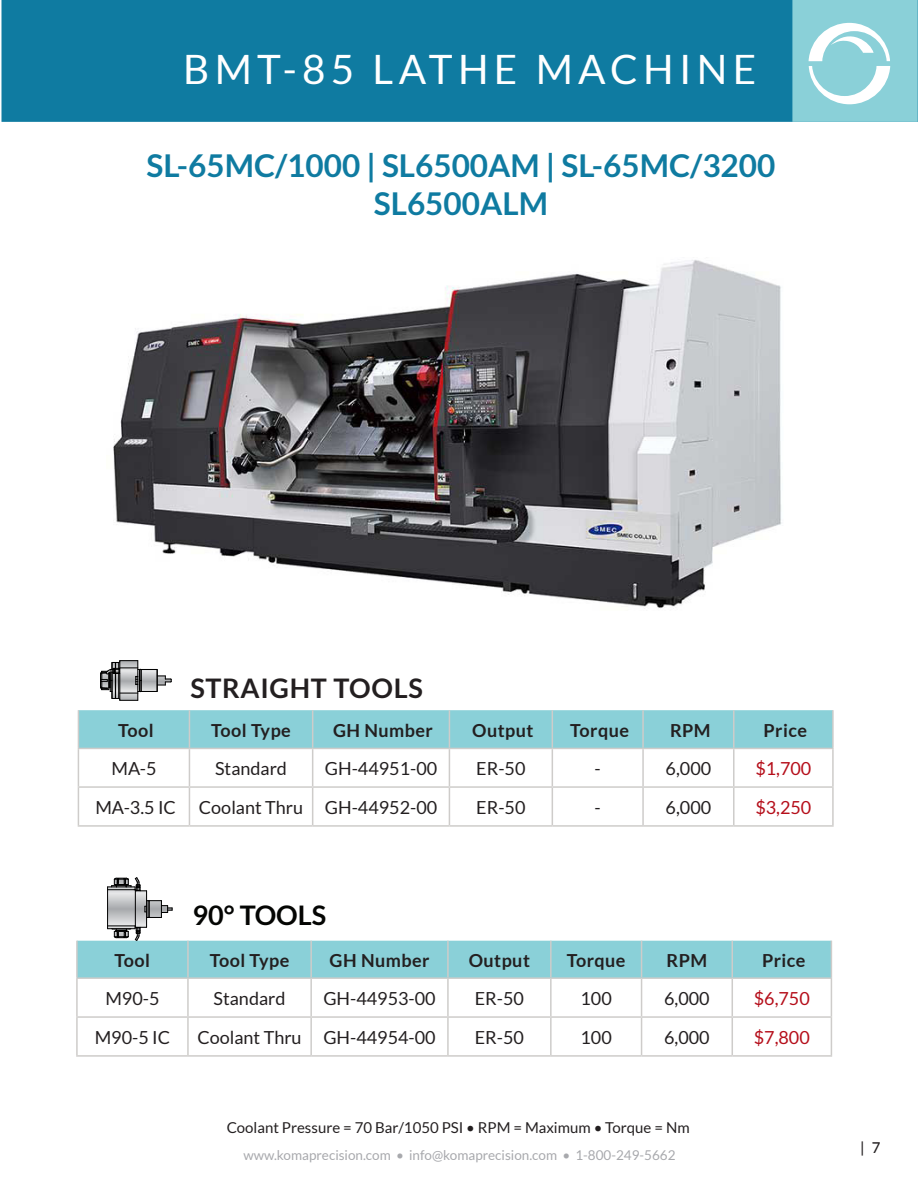
<style>
.page{position:relative;width:918px;height:1188px;background:#fff}
.page>*{position:absolute;margin:0;border:0;box-sizing:border-box;transform-origin:0 0}
.t1{font:40.5px "Lato";letter-spacing:.13em;color:#fff}
.t2{font:700 31.5px/37.8px "Lato";color:#0f7ba1;text-align:center}
.t3{font:700 27px "Lato";letter-spacing:.025em;color:#231f20}
.t4{font:700 27px "Lato";color:#040503}
.t5{font:18px "Lato";color:#231f20}
.t6{font:700 18px "Lato";letter-spacing:.025em;color:#231f20}
.t7{font:18px "Lato";color:#b50e1a}
.t8{font:15px "Lato";color:#231f20}
.t9{font:500 15px "Lato";color:#231f20}
.t10{font:13.5px "Lato";color:#a8a9ad}
</style>
<div class="page">
<div style="left:2px;top:0;width:916px;height:122px;background:#0f7ba1"></div>
<div style="left:792px;top:0;width:126px;height:122px;background:#8ad0d8"></div>
<svg style="left:809px;top:23px;width:81px;height:81px"></svg>
<hr style="left:76px;top:941px;width:2px;height:36px;background:#ceccca">
<hr style="left:831px;top:941px;width:1px;height:36px;background:#ceccca">
<hr style="left:76px;top:977px;width:112px;height:2px;background:#ceccca">
<hr style="left:76px;top:979px;width:2px;height:37px;background:#ceccca">
<hr style="left:188px;top:977px;width:123px;height:2px;background:#ceccca">
<hr style="left:187px;top:979px;width:2px;height:37px;background:#ceccca">
<hr style="left:311px;top:977px;width:137px;height:2px;background:#ceccca">
<hr style="left:310px;top:979px;width:2px;height:37px;background:#ceccca">
<hr style="left:448px;top:977px;width:103px;height:2px;background:#ceccca">
<hr style="left:447px;top:979px;width:2px;height:37px;background:#ceccca">
<hr style="left:551px;top:977px;width:91px;height:2px;background:#ceccca">
<hr style="left:550px;top:979px;width:2px;height:37px;background:#ceccca">
<hr style="left:642px;top:977px;width:90px;height:2px;background:#ceccca">
<hr style="left:641px;top:979px;width:1px;height:37px;background:#ceccca">
<hr style="left:732px;top:977px;width:100px;height:2px;background:#ceccca">
<hr style="left:732px;top:979px;width:1px;height:37px;background:#ceccca">
<hr style="left:831px;top:979px;width:1px;height:37px;background:#ceccca">
<hr style="left:76px;top:1016px;width:112px;height:2px;background:#ceccca">
<hr style="left:76px;top:1018px;width:2px;height:37px;background:#ceccca">
<hr style="left:188px;top:1016px;width:123px;height:2px;background:#ceccca">
<hr style="left:187px;top:1018px;width:2px;height:37px;background:#ceccca">
<hr style="left:311px;top:1016px;width:137px;height:2px;background:#ceccca">
<hr style="left:310px;top:1018px;width:2px;height:37px;background:#ceccca">
<hr style="left:448px;top:1016px;width:103px;height:2px;background:#ceccca">
<hr style="left:447px;top:1018px;width:2px;height:37px;background:#ceccca">
<hr style="left:551px;top:1016px;width:91px;height:2px;background:#ceccca">
<hr style="left:550px;top:1018px;width:2px;height:37px;background:#ceccca">
<hr style="left:642px;top:1016px;width:90px;height:2px;background:#ceccca">
<hr style="left:641px;top:1018px;width:1px;height:37px;background:#ceccca">
<hr style="left:732px;top:1016px;width:100px;height:2px;background:#ceccca">
<hr style="left:732px;top:1018px;width:1px;height:37px;background:#ceccca">
<hr style="left:831px;top:1018px;width:1px;height:37px;background:#ceccca">
<hr style="left:76px;top:1055px;width:112px;height:2px;background:#ceccca">
<hr style="left:188px;top:1055px;width:123px;height:2px;background:#ceccca">
<hr style="left:311px;top:1055px;width:137px;height:2px;background:#ceccca">
<hr style="left:448px;top:1055px;width:103px;height:2px;background:#ceccca">
<hr style="left:551px;top:1055px;width:91px;height:2px;background:#ceccca">
<hr style="left:642px;top:1055px;width:90px;height:2px;background:#ceccca">
<hr style="left:732px;top:1055px;width:100px;height:2px;background:#ceccca">
<div style="left:79px;top:710px;width:753px;height:38px;background:#8ad0d8"></div>
<hr style="left:78px;top:710px;width:1px;height:38px;background:#ceccca">
<hr style="left:189px;top:710px;width:1px;height:38px;background:#ceccca">
<hr style="left:312px;top:710px;width:1px;height:38px;background:#ceccca">
<hr style="left:449px;top:710px;width:1px;height:38px;background:#ceccca">
<hr style="left:552px;top:710px;width:1px;height:38px;background:#ceccca">
<hr style="left:642px;top:710px;width:2px;height:38px;background:#ceccca">
<hr style="left:733px;top:710px;width:2px;height:38px;background:#ceccca">
<hr style="left:832px;top:710px;width:2px;height:38px;background:#ceccca">
<hr style="left:78px;top:748px;width:111px;height:1px;background:#ceccca">
<hr style="left:78px;top:749px;width:1px;height:37px;background:#ceccca">
<hr style="left:189px;top:748px;width:124px;height:1px;background:#ceccca">
<hr style="left:189px;top:749px;width:1px;height:37px;background:#ceccca">
<hr style="left:313px;top:748px;width:136px;height:1px;background:#ceccca">
<hr style="left:312px;top:749px;width:1px;height:37px;background:#ceccca">
<hr style="left:449px;top:748px;width:103px;height:1px;background:#ceccca">
<hr style="left:449px;top:749px;width:1px;height:37px;background:#ceccca">
<hr style="left:552px;top:748px;width:91px;height:1px;background:#ceccca">
<hr style="left:552px;top:749px;width:1px;height:37px;background:#ceccca">
<hr style="left:643px;top:748px;width:91px;height:1px;background:#ceccca">
<hr style="left:642px;top:749px;width:2px;height:37px;background:#ceccca">
<hr style="left:734px;top:748px;width:100px;height:1px;background:#ceccca">
<hr style="left:733px;top:749px;width:2px;height:37px;background:#ceccca">
<hr style="left:832px;top:749px;width:2px;height:37px;background:#ceccca">
<hr style="left:78px;top:786px;width:111px;height:2px;background:#ceccca">
<hr style="left:78px;top:788px;width:1px;height:37px;background:#ceccca">
<hr style="left:189px;top:786px;width:124px;height:2px;background:#ceccca">
<hr style="left:189px;top:788px;width:1px;height:37px;background:#ceccca">
<hr style="left:313px;top:786px;width:136px;height:2px;background:#ceccca">
<hr style="left:312px;top:788px;width:1px;height:37px;background:#ceccca">
<hr style="left:449px;top:786px;width:103px;height:2px;background:#ceccca">
<hr style="left:449px;top:788px;width:1px;height:37px;background:#ceccca">
<hr style="left:552px;top:786px;width:91px;height:2px;background:#ceccca">
<hr style="left:552px;top:788px;width:1px;height:37px;background:#ceccca">
<hr style="left:643px;top:786px;width:91px;height:2px;background:#ceccca">
<hr style="left:642px;top:788px;width:2px;height:37px;background:#ceccca">
<hr style="left:734px;top:786px;width:100px;height:2px;background:#ceccca">
<hr style="left:733px;top:788px;width:2px;height:37px;background:#ceccca">
<hr style="left:832px;top:788px;width:2px;height:37px;background:#ceccca">
<hr style="left:78px;top:825px;width:111px;height:2px;background:#ceccca">
<hr style="left:189px;top:825px;width:124px;height:2px;background:#ceccca">
<hr style="left:313px;top:825px;width:136px;height:2px;background:#ceccca">
<hr style="left:449px;top:825px;width:103px;height:2px;background:#ceccca">
<hr style="left:552px;top:825px;width:91px;height:2px;background:#ceccca">
<hr style="left:643px;top:825px;width:91px;height:2px;background:#ceccca">
<hr style="left:734px;top:825px;width:100px;height:2px;background:#ceccca">
<svg style="left:100px;top:660px;width:72px;height:41px"></svg>
<svg style="left:77px;top:877px;width:754px;height:101px"></svg>
<img style="left:113px;top:260px;width:669px;height:349px">
<p class="t1" style="left:183px;top:47px;width:575px">BMT-85 LATHE MACHINE</p>
<p class="t2" style="left:146px;top:147px;width:630px">SL-65MC/1000 | SL6500AM | SL-65MC/3200<br>SL6500ALM</p>
<p class="t3" style="left:190px;top:673px;width:234px">STRAIGHT TOOLS</p>
<p class="t6" style="left:118px;top:720px;width:37px">Tool</p>
<p class="t6" style="left:211px;top:720px;width:81px">Tool Type</p>
<p class="t6" style="left:333px;top:720px;width:101px">GH Number</p>
<p class="t6" style="left:472px;top:720px;width:63px">Output</p>
<p class="t6" style="left:570px;top:720px;width:60px">Torque</p>
<p class="t6" style="left:670px;top:720px;width:42px">RPM</p>
<p class="t6" style="left:764px;top:720px;width:45px">Price</p>
<p class="t5" style="left:111px;top:758px;width:47px">MA-5</p>
<p class="t5" style="left:215px;top:758px;width:73px">Standard</p>
<p class="t5" style="left:325px;top:758px;width:114px">GH-44951-00</p>
<p class="t5" style="left:476px;top:758px;width:51px">ER-50</p>
<p class="t5" style="left:595px;top:758px;width:8px">-</p>
<p class="t5" style="left:666px;top:758px;width:47px">6,000</p>
<p class="t7" style="left:755px;top:758px;width:58px">$1,700</p>
<p class="t5" style="left:95px;top:797px;width:82px">MA-3.5 IC</p>
<p class="t5" style="left:199px;top:797px;width:106px">Coolant Thru</p>
<p class="t5" style="left:325px;top:797px;width:114px">GH-44952-00</p>
<p class="t5" style="left:476px;top:797px;width:51px">ER-50</p>
<p class="t5" style="left:595px;top:797px;width:8px">-</p>
<p class="t5" style="left:666px;top:797px;width:47px">6,000</p>
<p class="t7" style="left:755px;top:797px;width:58px">$3,250</p>
<p class="t4" style="left:192px;top:899px;width:135px">90° TOOLS</p>
<p class="t6" style="left:115px;top:950px;width:37px">Tool</p>
<p class="t6" style="left:210px;top:950px;width:81px">Tool Type</p>
<p class="t6" style="left:330px;top:950px;width:101px">GH Number</p>
<p class="t6" style="left:469px;top:950px;width:63px">Output</p>
<p class="t6" style="left:567px;top:950px;width:60px">Torque</p>
<p class="t6" style="left:667px;top:950px;width:42px">RPM</p>
<p class="t6" style="left:762px;top:950px;width:45px">Price</p>
<p class="t5" style="left:105px;top:988px;width:56px">M90-5</p>
<p class="t5" style="left:214px;top:988px;width:73px">Standard</p>
<p class="t5" style="left:323px;top:988px;width:114px">GH-44953-00</p>
<p class="t5" style="left:475px;top:988px;width:51px">ER-50</p>
<p class="t5" style="left:581px;top:988px;width:33px">100</p>
<p class="t5" style="left:664px;top:988px;width:47px">6,000</p>
<p class="t7" style="left:754px;top:988px;width:58px">$6,750</p>
<p class="t5" style="left:95px;top:1027px;width:77px">M90-5 IC</p>
<p class="t5" style="left:197px;top:1027px;width:106px">Coolant Thru</p>
<p class="t5" style="left:323px;top:1027px;width:114px">GH-44954-00</p>
<p class="t5" style="left:475px;top:1027px;width:51px">ER-50</p>
<p class="t5" style="left:581px;top:1027px;width:33px">100</p>
<p class="t5" style="left:664px;top:1027px;width:47px">6,000</p>
<p class="t7" style="left:754px;top:1027px;width:58px">$7,800</p>
<p class="t8" style="left:227px;top:1119px;width:464px">Coolant Pressure = 70 Bar/1050 PSI • RPM = Maximum • Torque = Nm</p>
<p class="t10" style="left:243px;top:1148px;width:434px">www.komaprecision.com • info@komaprecision.com • 1-800-249-5662</p>
<p class="t9" style="left:861px;top:1136px;width:22px">| 7</p>
</div>
